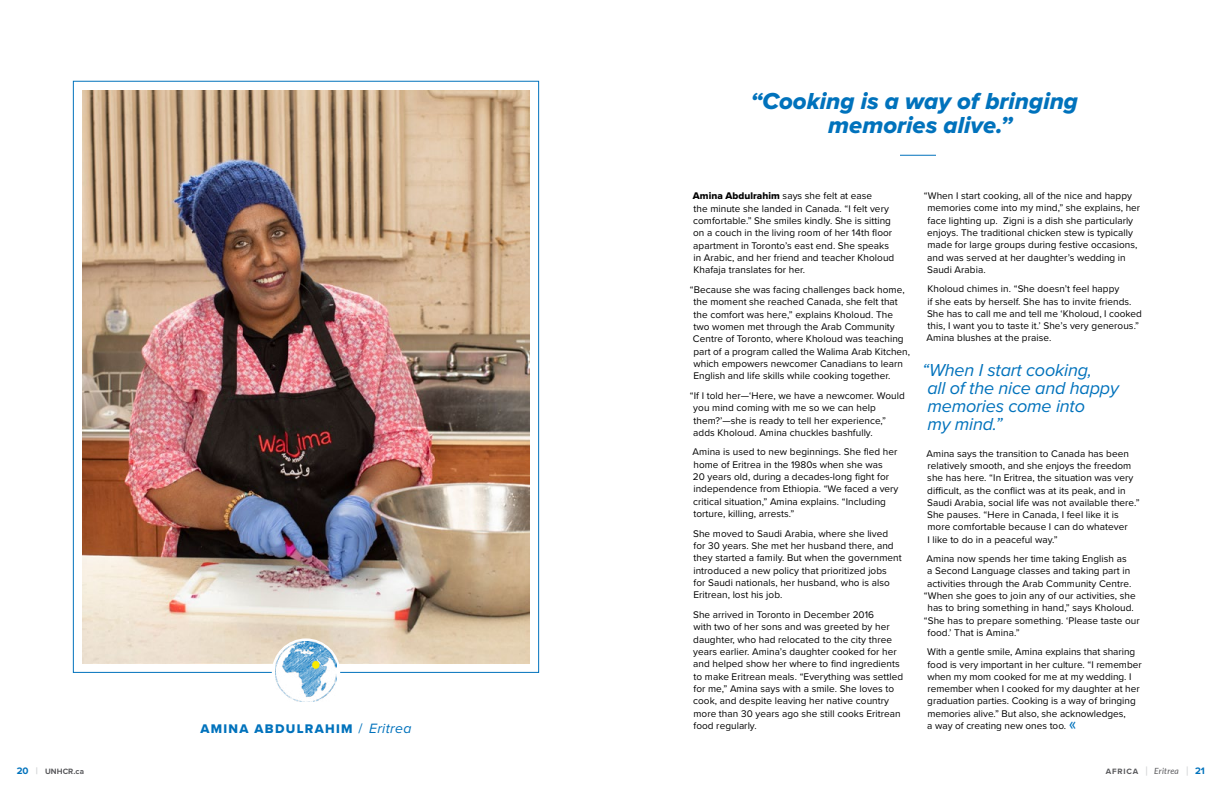
<style>
.page{position:relative;width:1224px;height:792px;background:#fff}
.page>*{position:absolute;margin:0;border:0;box-sizing:border-box;transform-origin:0 0}
.t1{font:24px/24px "Proxima Nova Extrabld It";color:#0072bc;text-align:center}
.t2{font:italic 18px/18px "Proxima Nova";letter-spacing:-.01em;color:#0072bc}
.t3{font:13px "Proxima Nova Extrabld";letter-spacing:.1em;color:#0072bc}
.t4{font:10px/12.3px "Proxima Nova";letter-spacing:.005em;color:#000}
.t5{font:italic 8.5px "Lato";letter-spacing:.025em;color:#58585b}
.t6{font:700 8px "Proxima Nova";letter-spacing:.01em;color:#58585b}
.s1{font-family:"Proxima Nova";font-size:14px}
.s2{font-family:"Proxima Nova";font-style:italic;font-size:14px}
.s3{font-family:"Proxima Nova Extrabld"}
.s4{font-family:"Lato";font-size:18px;color:#0072bc}
.s5{font-size:9.8px;color:#0072bc}
.s6{font-size:9.8px;color:#d1d3d4}
.s7{font-family:"Proxima Nova";font-weight:700;font-style:normal;font-size:8px}
.s8{font-weight:500;font-style:normal;font-size:9.8px;color:#d1d3d4}
.s9{font-family:"Proxima Nova";font-weight:700;font-style:normal;font-size:9.8px;color:#0072bc}
</style>
<div class="page">
<img style="left:82px;top:90px;width:448px;height:574px">
<hr style="left:900px;top:155px;width:36px;height:1px;background:#0072bc">
<svg style="left:272px;top:638px;width:68px;height:69px"></svg>
<img style="left:276px;top:642px;width:60px;height:60px">
<div style="left:312px;top:661px;width:7px;height:8px;background:#faeb00;border-radius:50%"></div>
<h3 class="t3" style="left:200px;top:719px;width:213px">AMINA ABDULRAHIM <span class="s1">/</span> <span class="s2">Eritrea</span></h3>
<h1 class="t1" style="left:751px;top:89px;width:329px">“Cooking is a way of bringing memories alive.”</h1>
<p class="t4" style="left:693px;top:190px;width:203px"><span class="s3">Amina Abdulrahim</span> says she felt at ease<br>the minute she landed in Canada. “I felt very comfortable.” She smiles kindly. She is sitting on a couch in the living room of her 14th floor apartment in Toronto’s east end. She speaks in Arabic, and her friend and teacher Kholoud Khafaja translates for her.</p>
<p class="t4" style="left:693px;top:283px;width:219px;text-indent:-3px">“Because she was facing challenges back home, the moment she reached Canada, she felt that the comfort was here,” explains Kholoud. The two women met through the Arab Community Centre of Toronto, where Kholoud was teaching part of a program called the Walima Arab Kitchen, which empowers newcomer Canadians to learn English and life skills while cooking together.</p>
<p class="t4" style="left:693px;top:389px;width:213px;text-indent:-3px">“If I told her—‘Here, we have a newcomer. Would you mind coming with me so we can help them?’—she is ready to tell her experience,” adds Kholoud. Amina chuckles bashfully.</p>
<p class="t4" style="left:693px;top:446px;width:207px">Amina is used to new beginnings. She fled her home of Eritrea in the 1980s when she was<br>20 years old, during a decades-long fight for independence from Ethiopia. “We faced a very critical situation,” Amina explains. “Including torture, killing, arrests.”</p>
<p class="t4" style="left:693px;top:527px;width:210px">She moved to Saudi Arabia, where she lived for 30 years. She met her husband there, and they started a family. But when the government introduced a new policy that prioritized jobs<br>for Saudi nationals, her husband, who is also Eritrean, lost his job.</p>
<p class="t4" style="left:693px;top:608px;width:212px">She arrived in Toronto in December 2016<br>with two of her sons and was greeted by her daughter, who had relocated to the city three years earlier. Amina’s daughter cooked for her and helped show her where to find ingredients to make Eritrean meals. “Everything was settled for me,” Amina says with a smile. She loves to cook, and despite leaving her native country more than 30 years ago she still cooks Eritrean food regularly.</p>
<p class="t4" style="left:927px;top:189px;width:215px;text-indent:-3px">“When I start cooking, all of the nice and happy memories come into my mind,” she explains, her face lighting up. Zigni is a dish she particularly enjoys. The traditional chicken stew is typically made for large groups during festive occasions, and was served at her daughter’s wedding in Saudi Arabia.</p>
<p class="t4" style="left:927px;top:282px;width:217px">Kholoud chimes in. “She doesn’t feel happy<br>if she eats by herself. She has to invite friends.<br>She has to call me and tell me ‘Kholoud, I cooked this, I want you to taste it.’ She’s very generous.” Amina blushes at the praise.</p>
<h2 class="t2" style="left:922px;top:360px;width:198px">“When I start cooking,<br>all of the nice and happy memories come into<br>my mind.”</h2>
<p class="t4" style="left:927px;top:447px;width:215px">Amina says the transition to Canada has been relatively smooth, and she enjoys the freedom she has here. “In Eritrea, the situation was very difficult, as the conflict was at its peak, and in Saudi Arabia, social life was not available there.” She pauses. “Here in Canada, I feel like it is more comfortable because I can do whatever<br>I like to do in a peaceful way.”</p>
<p class="t4" style="left:927px;top:552px;width:202px">Amina now spends her time taking English as</p>
<p class="t4" style="left:927px;top:565px;width:204px">a Second Language classes and taking part in</p>
<p class="t4" style="left:927px;top:577px;width:206px">activities through the Arab Community Centre.</p>
<p class="t4" style="left:924px;top:589px;width:213px">“When she goes to join any of our activities, she</p>
<p class="t4" style="left:927px;top:601px;width:208px">has to bring something in hand,” says Kholoud.</p>
<p class="t4" style="left:924px;top:614px;width:217px">“She has to prepare something. ‘Please taste our</p>
<p class="t4" style="left:927px;top:626px;width:94px">food.’ That is Amina.”</p>
<p class="t4" style="left:927px;top:645px;width:216px">With a gentle smile, Amina explains that sharing food is very important in her culture. “I remember when my mom cooked for me at my wedding. I remember when I cooked for my daughter at her graduation parties. Cooking is a way of bringing memories alive.” But also, she acknowledges,<br>a way of creating new ones too. <span class="s4">«</span></p>
<p class="t6" style="left:17px;top:765px;width:69px"><span class="s5">20</span> <span class="s6">|</span> UNHCR.ca</p>
<p class="t5" style="left:1106px;top:765px;width:100px"><span class="s7">AFRICA</span> <span class="s8">|</span> Eritrea <span class="s8">|</span> <span class="s9">21</span></p>
</div>
